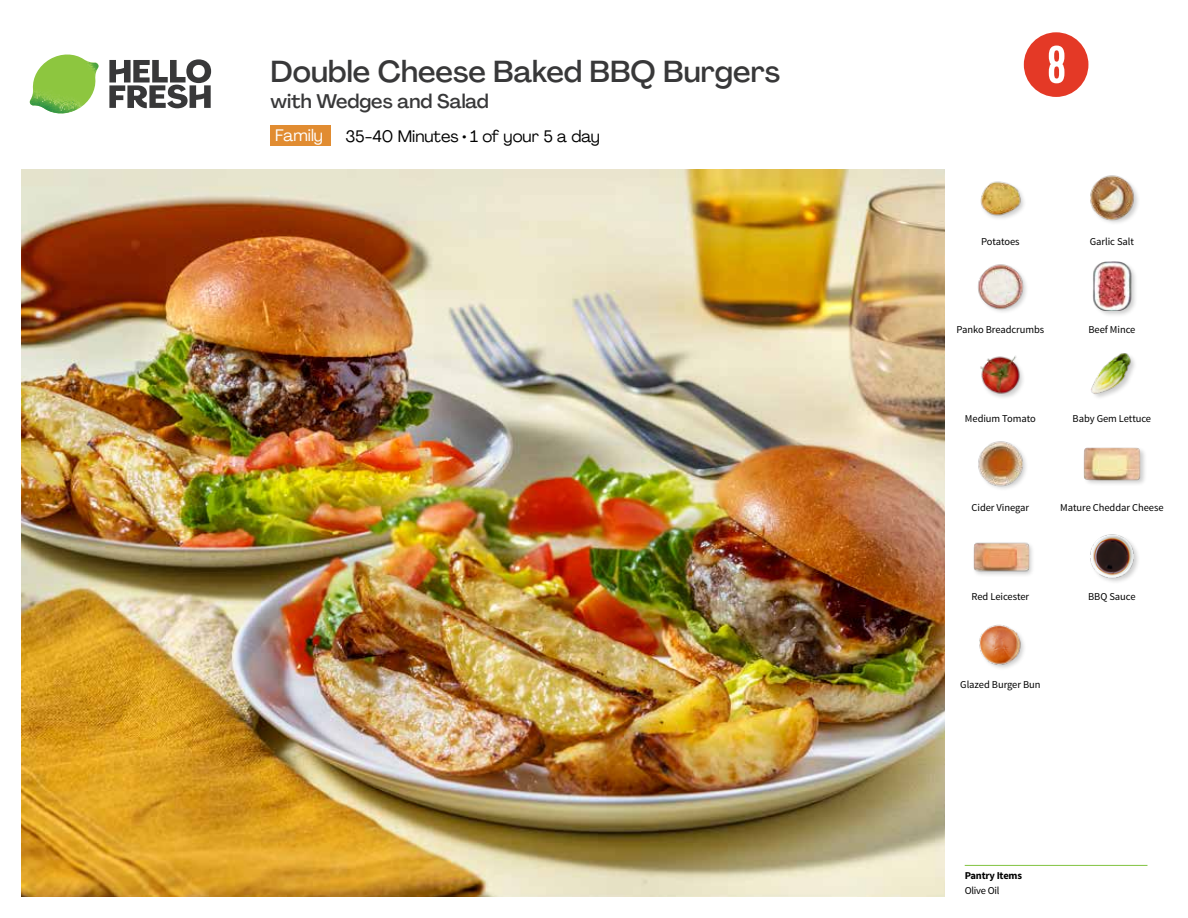
<style>
.page{position:relative;width:1188px;height:918px;background:#fff}
.page>*{position:absolute;margin:0;border:0;box-sizing:border-box;transform-origin:0 0}
.t1{font:54px "Kapra";color:#fff}
.t2{font:500 30px "Agrandir";color:#383839}
.t3{font:500 19.5px "Agrandir";color:#383839}
.t4{font:16.5px "Agrandir";color:#000}
.t5{font:16.5px "Agrandir";color:#fff}
.t6{font:10.5px "Source Sans Pro";letter-spacing:-.005em;color:#000}
.t7{font:700 10.5px "Source Sans Pro";letter-spacing:-.02em;color:#000}
</style>
<div class="page">
<svg style="left:109px;top:59px;width:102px;height:49px"></svg>
<img style="left:30px;top:55px;width:69px;height:59px">
<img style="left:21px;top:170px;width:924px;height:727px">
<hr style="left:965px;top:865px;width:182px;height:1px;background:#82c341">
<div style="left:972px;top:541px;width:64px;height:37px;background:#000;opacity:.2"></div>
<img style="left:973px;top:541px;width:56px;height:37px">
<img style="left:979px;top:624px;width:45px;height:44px">
<img style="left:1090px;top:534px;width:48px;height:48px">
<img style="left:980px;top:355px;width:43px;height:43px">
<img style="left:978px;top:441px;width:48px;height:48px">
<div style="left:1083px;top:447px;width:64px;height:40px;background:#000;opacity:.2"></div>
<img style="left:1083px;top:447px;width:58px;height:40px">
<img style="left:1091px;top:353px;width:44px;height:44px">
<img style="left:980px;top:181px;width:44px;height:38px">
<img style="left:978px;top:264px;width:48px;height:48px">
<div style="left:1092px;top:261px;width:46px;height:57px;background:#000;opacity:.2"></div>
<img style="left:1092px;top:262px;width:44px;height:49px">
<img style="left:1090px;top:175px;width:48px;height:48px">
<div style="left:271px;top:126px;width:60px;height:20px;background:#e18c31"></div>
<svg style="left:1023px;top:32px;width:66px;height:65px"></svg>
<h2 class="t2" style="left:271px;top:53px;width:511px">Double Cheese Baked BBQ Burgers</h2>
<h3 class="t3" style="left:271px;top:89px;width:220px">with Wedges and Salad</h3>
<h3 class="t5" style="left:275px;top:125px;width:49px">Family</h3>
<h3 class="t4" style="left:345px;top:126px;width:256px">35-40 Minutes • 1 of your 5 a day</h3>
<h1 class="t1" style="left:1047px;top:34px;width:20px">8</h1>
<p class="t6" style="left:981px;top:235px;width:40px">Potatoes</p>
<p class="t6" style="left:1090px;top:235px;width:46px">Garlic Salt</p>
<p class="t6" style="left:957px;top:323px;width:89px">Panko Breadcrumbs</p>
<p class="t6" style="left:1088px;top:323px;width:48px">Beef Mince</p>
<p class="t6" style="left:965px;top:412px;width:72px">Medium Tomato</p>
<p class="t6" style="left:1073px;top:412px;width:80px">Baby Gem Lettuce</p>
<p class="t6" style="left:972px;top:501px;width:59px">Cider Vinegar</p>
<p class="t6" style="left:1060px;top:501px;width:105px">Mature Cheddar Cheese</p>
<p class="t6" style="left:972px;top:590px;width:59px">Red Leicester</p>
<p class="t6" style="left:1088px;top:590px;width:49px">BBQ Sauce</p>
<p class="t6" style="left:960px;top:678px;width:82px">Glazed Burger Bun</p>
<p class="t7" style="left:965px;top:869px;width:59px">Pantry Items</p>
<p class="t6" style="left:965px;top:884px;width:36px">Olive Oil</p>
</div>
